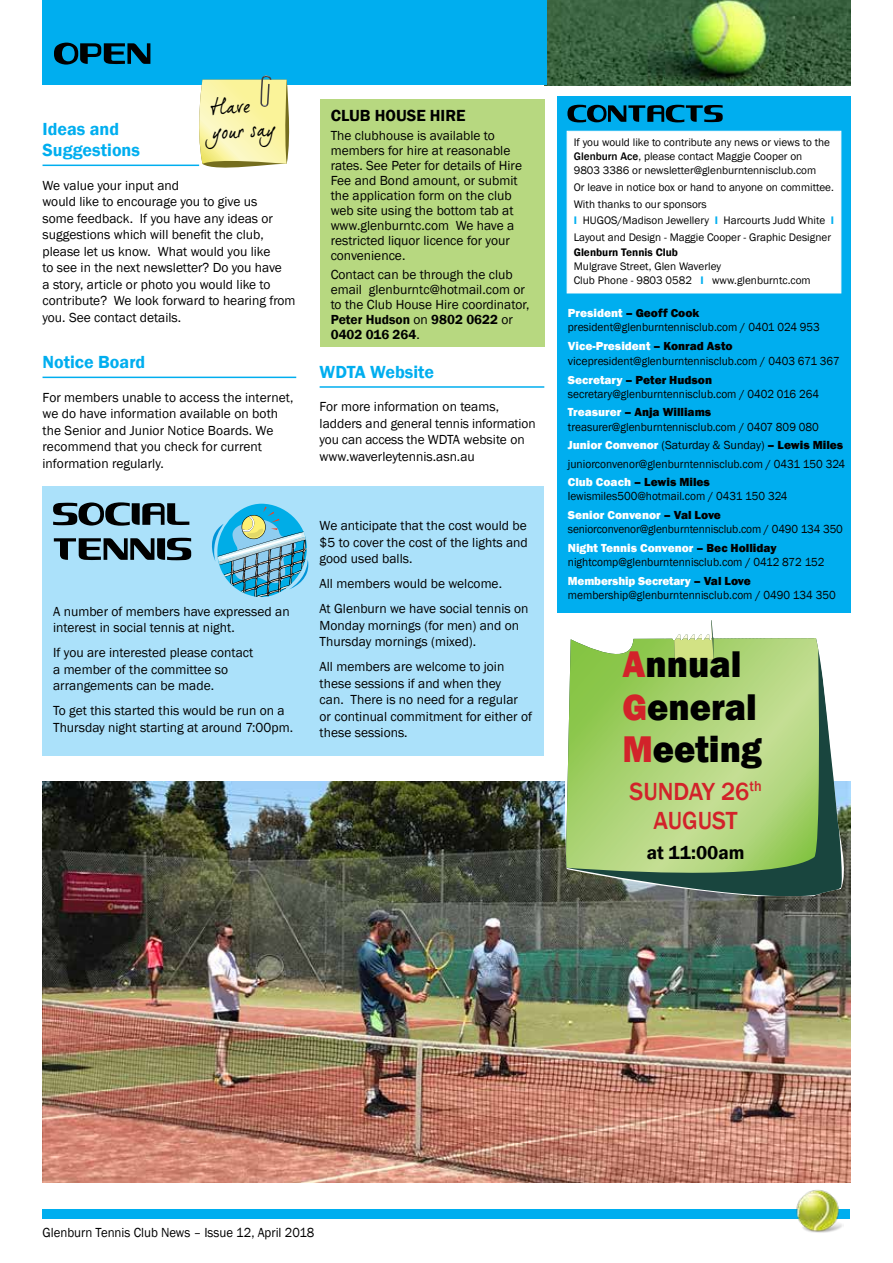
<style>
.page{position:relative;width:893px;height:1263px;background:#fff}
.page>*{position:absolute;margin:0;border:0;box-sizing:border-box;transform-origin:0 0}
.t1{font:800 38.25px/42.5px "Franklin Gothic";color:#000;scale:.95 1}
.t2{font:500 25.5px/29.7px "Franklin Gothic";color:#d2232a;text-align:center;scale:.95 1}
.t3{font:20.55px/24.8px "Dear Joe 5 CASUAL";color:#000;scale:.93 1}
.t4{font:600 19.05px "Franklin Gothic";color:#000}
.t5{font:600 18px/21px "Franklin Gothic";color:#00aeef}
.t6{font:600 16.5px "Franklin Gothic";color:#000}
.t7{font:13.5px/16.5px "Franklin Gothic";color:#000}
.t8{font:13.5px "Franklin Gothic";color:#000;scale:.95 1}
.t9{font:12px/14.2px "Franklin Gothic";color:#000;scale:.95 1}
.t10{font:12px/18.5px "Franklin Gothic";color:#000}
.t11{font:11.25px/14.2px "Franklin Gothic";color:#000}
.t12{font:600 11.25px "Franklin Gothic";color:#000}
.s1{font-weight:600}
.s2{font-weight:500}
.s3{font-weight:600;color:#00aeef}
.s4{font-weight:800;color:#fff}
.s5{font-weight:800}
.s6{color:#d2232a}
</style>
<div class="page">
<img style="left:547px;top:0;width:303px;height:85px">
<div style="left:43px;top:0;width:504px;height:85px;background:#00aeef"></div>
<div style="left:43px;top:1209px;width:807px;height:10px;background:#00aeef"></div>
<img style="left:796px;top:1190px;width:46px;height:43px">
<div style="left:43px;top:486px;width:501px;height:269px;background:#abe1fa"></div>
<hr style="left:43px;top:165px;width:156px;height:1px;background:#00aeef">
<hr style="left:43px;top:377px;width:253px;height:1px;background:#00aeef">
<div style="left:557px;top:96px;width:294px;height:516px;background:#00aeef"></div>
<svg style="left:567px;top:105px;width:156px;height:17px"></svg>
<div style="left:567px;top:131px;width:274px;height:162px;background:#fff;border:1px solid #fff"></div>
<svg style="left:54px;top:43px;width:96px;height:22px"></svg>
<img style="left:43px;top:782px;width:808px;height:400px">
<div style="left:320px;top:100px;width:224px;height:247px;background:#b7d880"></div>
<hr style="left:320px;top:386px;width:224px;height:2px;background:#00aeef">
<svg style="left:566px;top:667px;width:282px;height:229px"></svg>
<svg style="left:566px;top:638px;width:255px;height:245px;background:#9fc672"></svg>
<svg style="left:673px;top:620px;width:41px;height:41px"></svg>
<svg style="left:54px;top:538px;width:137px;height:22px"></svg>
<svg style="left:53px;top:502px;width:136px;height:24px"></svg>
<svg style="left:212px;top:504px;width:96px;height:93px"></svg>
<svg style="left:195px;top:75px;width:95px;height:93px;background:#e2e6a8"></svg>
<h3 class="t3" style="left:210px;top:94px;width:70px;rotate:-3deg">Have your say</h3>
<h3 class="t5" style="left:43px;top:119px;width:99px">Ideas and<br>Suggestions</h3>
<p class="t7" style="left:43px;top:177px;width:255px">We value your input and<br>would like to encourage you to give us<br>some feedback. If you have any ideas or suggestions which will benefit the club, please let us know. What would you like<br>to see in the next newsletter? Do you have<br>a story, article or photo you would like to contribute? We look forward to hearing from you. See contact details.</p>
<h3 class="t5" style="left:43px;top:352px;width:104px">Notice Board</h3>
<p class="t7" style="left:43px;top:389px;width:253px">For members unable to access the internet, we do have information available on both the Senior and Junior Notice Boards. We recommend that you check for current information regularly.</p>
<h3 class="t3" style="left:211px;top:244px;width:80px;rotate:-15deg">What’s on</h3>
<p class="t7" style="left:53px;top:603px;width:238px">A number of members have expressed an interest in social tennis at night.</p>
<p class="t7" style="left:53px;top:645px;width:202px">If you are interested please contact a member of the committee so arrangements can be made.</p>
<p class="t7" style="left:53px;top:703px;width:241px">To get this started this would be run on a<br>Thursday night starting at around 7:00pm.</p>
<p class="t6" style="left:331px;top:105px;width:136px">CLUB HOUSE HIRE</p>
<p class="t7" style="left:331px;top:128px;width:193px;line-height:15px">The clubhouse is available to members for hire at reasonable rates. See Peter for details of Hire<br>Fee and Bond amount, or submit the application form on the club web site using the bottom tab at www.glenburntc.com We have a restricted liquor licence for your convenience.</p>
<p class="t7" style="left:331px;top:268px;width:200px;line-height:15px">Contact can be through the club email glenburntc@hotmail.com or to the Club House Hire coordinator,<br><span class="s1">Peter Hudson</span> on <span class="s1">9802 0622</span> or<br><span class="s1">0402 016 264</span>.</p>
<h3 class="t5" style="left:320px;top:361px;width:116px">WDTA Website</h3>
<p class="t7" style="left:320px;top:399px;width:217px">For more information on teams, ladders and general tennis information you can access the WDTA website on www.waverleytennis.asn.au</p>
<p class="t7" style="left:320px;top:518px;width:210px;text-align:justify">We anticipate that the cost would be $5 to cover the cost of the lights and good used balls.</p>
<p class="t7" style="left:320px;top:571px;width:210px;line-height:25px">All members would be welcome.<br>At Glenburn we have social tennis on</p>
<p class="t7" style="left:320px;top:617px;width:201px">Monday mornings (for men) and on<br>Thursday mornings (mixed).</p>
<p class="t7" style="left:320px;top:659px;width:214px">All members are welcome to join these sessions if and when they<br>can. There is no need for a regular or continual commitment for either of these sessions.</p>
<p class="t11" style="left:574px;top:135px;width:258px">If you would like to contribute any news or views to the<br><span class="s2">Glenburn Ace</span>, please contact Maggie Cooper on<br>9803 3386 or newsletter@glenburntennisclub.com</p>
<p class="t11" style="left:574px;top:179px;width:262px;line-height:16.8px">Or leave in notice box or hand to anyone on committee.<br>With thanks to our sponsors<br><span class="s3">I</span> HUGOS/Madison Jewellery <span class="s3">I</span> Harcourts Judd White <span class="s3">I </span>Layout and Design - Maggie Cooper - Graphic Designer</p>
<p class="t12" style="left:574px;top:245px;width:106px">Glenburn Tennis Club</p>
<p class="t11" style="left:574px;top:259px;width:238px">Mulgrave Street, Glen Waverley<br>Club Phone - 9803 0582 <span class="s3">I</span> www.glenburntc.com</p>
<p class="t9" style="left:568px;top:306px;width:267px"><span class="s4">President</span> <span class="s5">– Geoff Cook </span>president@glenburntennisclub.com / 0401 024 953</p>
<p class="t10" style="left:568px;top:339px;width:274px;line-height:15px"><span class="s4">Vice-President</span> <span class="s5">– Konrad Asto </span>vicepresident@glenburntennisclub.com / 0403 671 367</p>
<p class="t9" style="left:568px;top:373px;width:266px"><span class="s4">Secretary</span> <span class="s5">– Peter Hudson </span>secretary@glenburntennisclub.com / 0402 016 264</p>
<p class="t9" style="left:568px;top:406px;width:266px"><span class="s4">Treasurer</span> <span class="s5">– Anja Williams </span>treasurer@glenburntennisclub.com / 0407 809 080</p>
<p class="t10" style="left:568px;top:436px;width:279px"><span class="s4">Junior Convenor</span> (Saturday &amp; Sunday) <span class="s5">– Lewis Miles </span>juniorconvenor@glenburntennisclub.com / 0431 150 324<br><span class="s4">Club Coach</span> <span class="s5">– Lewis Miles</span></p>
<p class="t9" style="left:568px;top:487px;width:233px;line-height:18.5px">lewismiles500@hotmail.com / 0431 150 324<br><span class="s4">Senior Convenor</span> <span class="s5">– Val Love</span></p>
<p class="t9" style="left:568px;top:520px;width:291px;line-height:18.5px">seniorconvenor@glenburntennisclub.com / 0490 134 350<br><span class="s4">Night Tennis Convenor</span> <span class="s5">– Bec Holliday</span></p>
<p class="t9" style="left:568px;top:553px;width:272px;line-height:18.5px">nightcomp@glenburntennisclub.com / 0412 872 152<br><span class="s4">Membership Secretary</span> <span class="s5">– Val Love</span></p>
<p class="t9" style="left:568px;top:588px;width:284px">membership@glenburntennisclub.com / 0490 134 350</p>
<h1 class="t1" style="left:622px;top:643px;width:148px"><span class="s6">A</span>nnual<br><span class="s6">G</span>eneral<br><span class="s6">M</span>eeting</h1>
<h2 class="t2" style="left:629px;top:776px;width:141px">SUNDAY 26<sup>th<br></sup>AUGUST</h2>
<h3 class="t4" style="left:647px;top:841px;width:99px">at 11:00am</h3>
<p class="t8" style="left:43px;top:1224px;width:288px">Glenburn Tennis Club News – Issue 12, April 2018</p>
</div>
